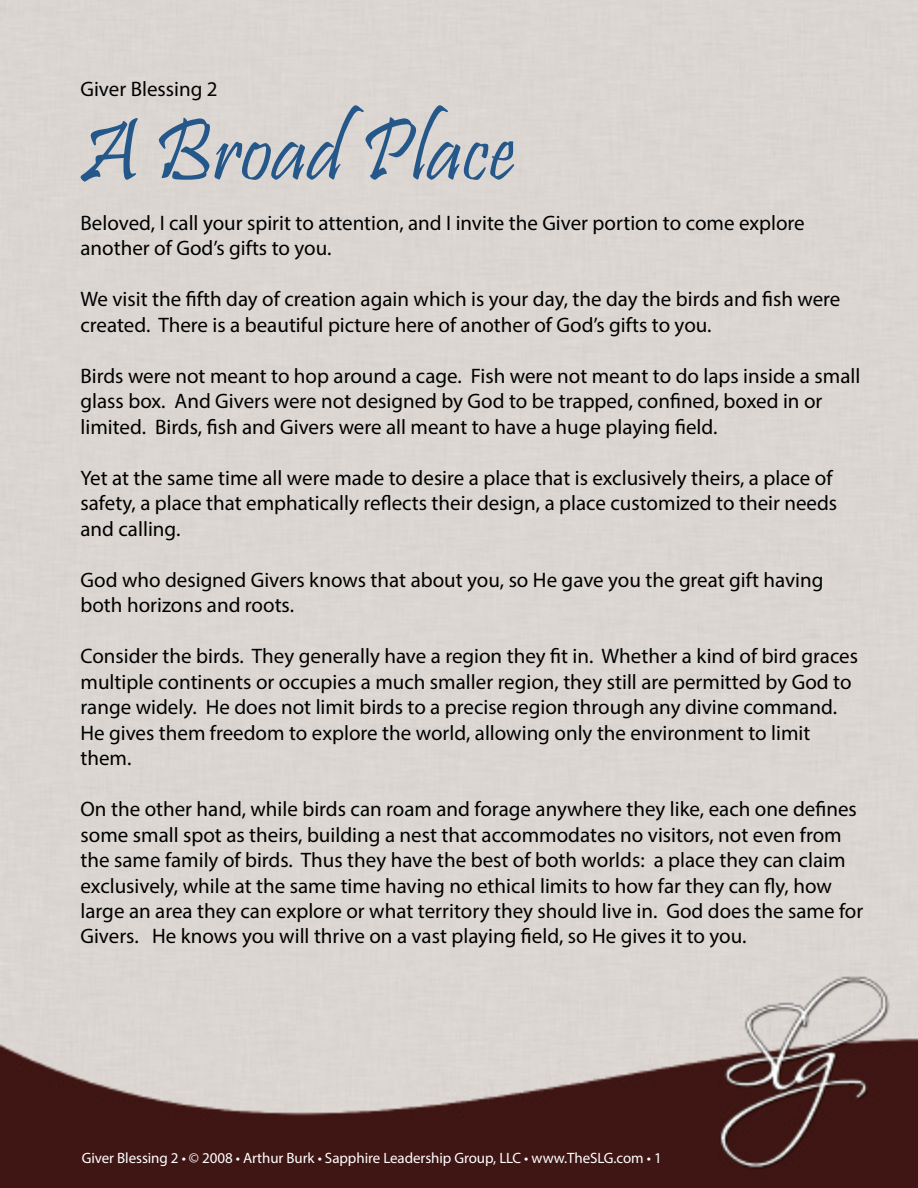
<style>
.page{position:relative;width:918px;height:1188px;background:#fff}
.page>*{position:absolute;margin:0;border:0;box-sizing:border-box;transform-origin:0 0}
.t1{font:90px "Pristina";color:#24578a}
.t2{font:21px/25.5px "Myriad Pro";color:#000}
.t3{font:21px "Myriad Pro";color:#020203}
.t4{font:15px "Myriad Pro";letter-spacing:-.005em;color:#fff}
</style>
<div class="page">
<img style="left:0;top:0;width:918px;height:1188px">
<p class="t3" style="left:81px;top:76px;width:139px">Giver Blessing 2</p>
<h1 class="t1" style="left:81px;top:101px;width:436px">A Broad Place</h1>
<p class="t2" style="left:81px;top:209px;width:726px">Beloved, I call your spirit to attention, and I invite the Giver portion to come explore another of God’s gifts to you.</p>
<p class="t2" style="left:81px;top:286px;width:761px">We visit the fifth day of creation again which is your day, the day the birds and fish were created. There is a beautiful picture here of another of God’s gifts to you.</p>
<p class="t2" style="left:81px;top:362px;width:781px">Birds were not meant to hop around a cage. Fish were not meant to do laps inside a small glass box. And Givers were not designed by God to be trapped, confined, boxed in or limited. Birds, fish and Givers were all meant to have a huge playing field.</p>
<p class="t2" style="left:81px;top:464px;width:758px">Yet at the same time all were made to desire a place that is exclusively theirs, a place of safety, a place that emphatically reflects their design, a place customized to their needs and calling.</p>
<p class="t2" style="left:81px;top:566px;width:745px">God who designed Givers knows that about you, so He gave you the great gift having both horizons and roots.</p>
<p class="t2" style="left:81px;top:643px;width:779px">Consider the birds. They generally have a region they fit in. Whether a kind of bird graces multiple continents or occupies a much smaller region, they still are permitted by God to range widely. He does not limit birds to a precise region through any divine command.<br>He gives them freedom to explore the world, allowing only the environment to limit them.</p>
<p class="t2" style="left:81px;top:796px;width:784px">On the other hand, while birds can roam and forage anywhere they like, each one defines some small spot as theirs, building a nest that accommodates no visitors, not even from the same family of birds. Thus they have the best of both worlds: a place they can claim exclusively, while at the same time having no ethical limits to how far they can fly, how large an area they can explore or what territory they should live in. God does the same for Givers. He knows you will thrive on a vast playing field, so He gives it to you.</p>
<p class="t4" style="left:82px;top:1148px;width:582px">Giver Blessing 2 • © 2008 • Arthur Burk • Sapphire Leadership Group, LLC • www.TheSLG.com • 1</p>
</div>
